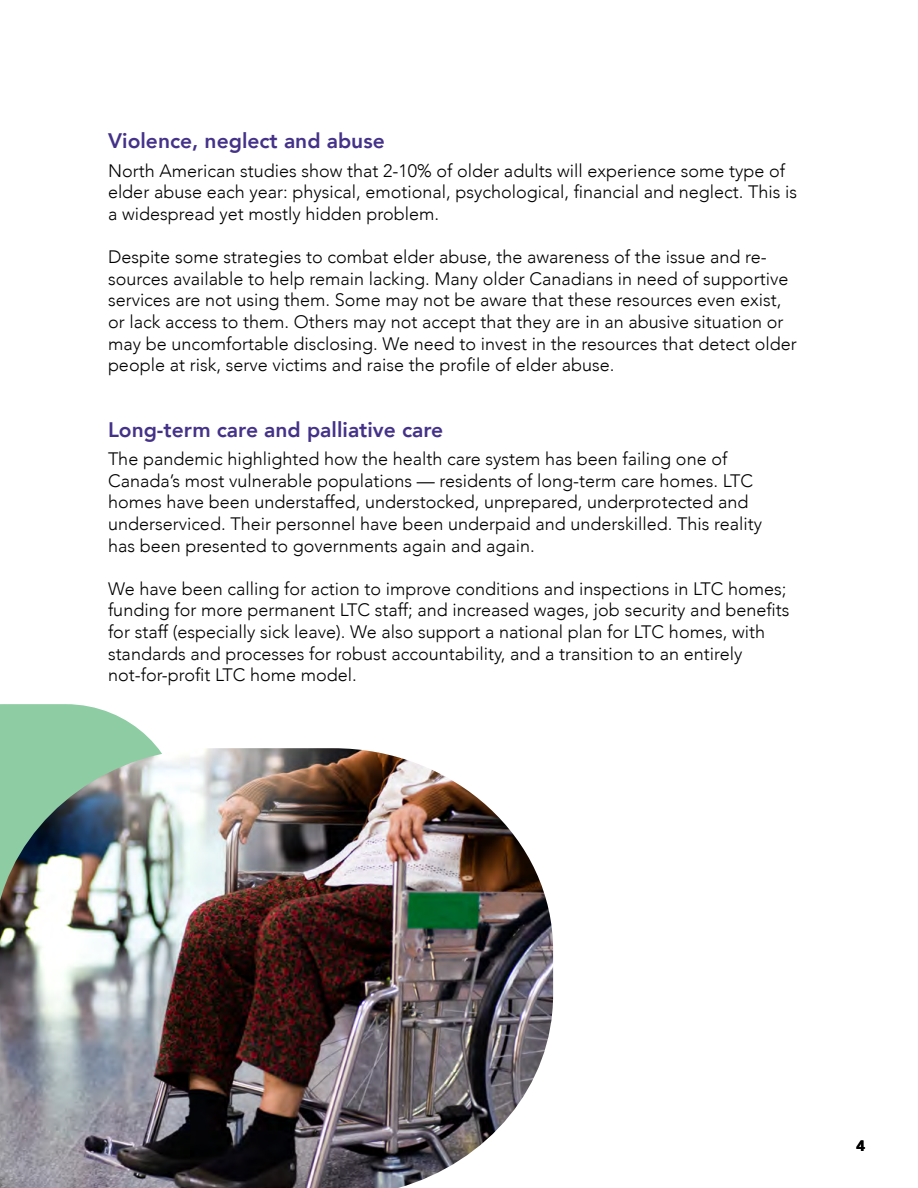
<style>
.page{position:relative;width:918px;height:1188px;background:#fff}
.page>*{position:absolute;margin:0;border:0;box-sizing:border-box;transform-origin:0 0}
.t1{font:800 21px "Avenir";color:#443289}
.t2{font:300 18px/21.6px "Avenir";color:#000}
.t3{font:900 15px "Avenir";color:#000}
</style>
<div class="page">
<svg style="left:0;top:704px;width:158px;height:44px;fill:#8ecda4"></svg>
<img style="left:0;top:748px;width:553px;height:440px">
<p class="t1" style="left:108px;top:125px;width:278px">Violence, neglect and abuse</p>
<p class="t2" style="left:108px;top:160px;width:691px">North American studies show that 2-10% of older adults will experience some type of elder abuse each year: physical, emotional, psychological, financial and neglect. This is a widespread yet mostly hidden problem.</p>
<p class="t2" style="left:108px;top:246px;width:690px">Despite some strategies to combat elder abuse, the awareness of the issue and re&shy;sources available to help remain lacking. Many older Canadians in need of supportive services are not using them. Some may not be aware that these resources even exist, or lack access to them. Others may not accept that they are in an abusive situation or may be uncomfortable disclosing. We need to invest in the resources that detect older people at risk, serve victims and raise the profile of elder abuse.</p>
<p class="t1" style="left:108px;top:413px;width:337px">Long-term care and palliative care</p>
<p class="t2" style="left:108px;top:448px;width:656px">The pandemic highlighted how the health care system has been failing one of Canada’s most vulnerable populations — residents of long-term care homes. LTC homes have been understaffed, understocked, unprepared, underprotected and underserviced. Their personnel have been underpaid and underskilled. This reality has been presented to governments again and again.</p>
<p class="t2" style="left:108px;top:578px;width:683px">We have been calling for action to improve conditions and inspections in LTC homes; funding for more permanent LTC staff; and increased wages, job security and benefits for staff (especially sick leave). We also support a national plan for LTC homes, with standards and processes for robust accountability, and a transition to an entirely not-for-profit LTC home model.</p>
<p class="t3" style="left:856px;top:1133px;width:10px">4</p>
</div>
